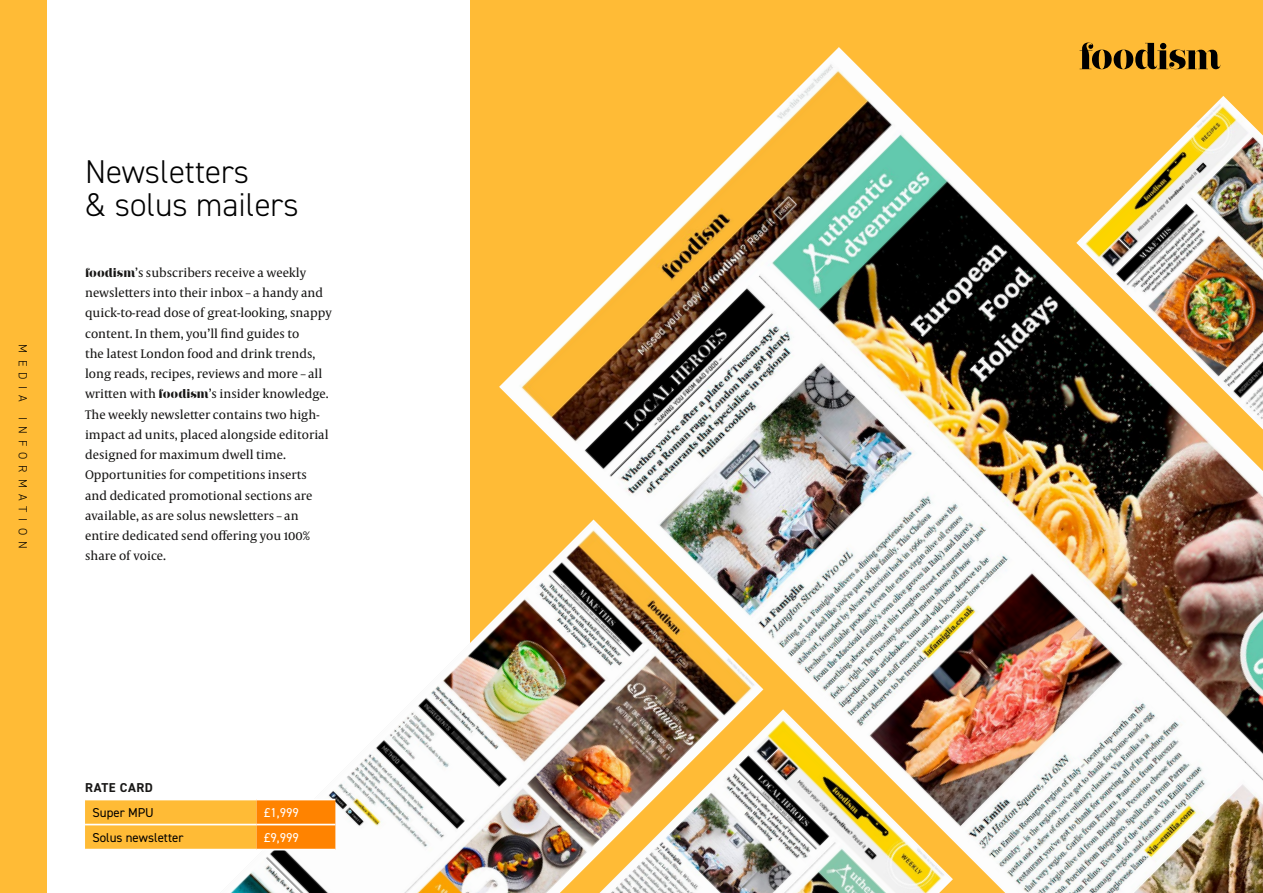
<style>
.page{position:relative;width:1263px;height:893px;background:#fff}
.page>*{position:absolute;margin:0;border:0;box-sizing:border-box;transform-origin:0 0}
.t1{font:300 33px/33px "DIN2014";color:#000}
.t2{font:12.9px "DIN2014";color:#000}
.t3{font:12.9px "DIN2014";color:#fff}
.t4{font:700 12.9px "DIN2014";letter-spacing:.04em;color:#181716}
.t5{font:12.75px/20.2px "Capitolium News 2";color:#181716}
.t6{font:300 12px "DIN2014";letter-spacing:.51em;color:#000}
.s1{font-family:"Narziss Ultrabold Drops"}
</style>
<div class="page">
<div style="left:0;top:0;width:47px;height:893px;background:#ffbb36"></div>
<div style="left:471px;top:0;width:792px;height:893px;background:#ffbb36"></div>
<svg style="left:1082px;top:43px;width:85px;height:4px"></svg>
<img style="left:230px;top:519px;width:269px;height:374px">
<img style="left:499px;top:47px;width:764px;height:846px">
<img style="left:1076px;top:96px;width:187px;height:334px">
<svg style="left:85px;top:800px;width:250px;height:49px;background:#ffab2b"></svg>
<hr style="left:85px;top:824px;width:172px;height:1px;background:#fff">
<hr style="left:257px;top:824px;width:78px;height:1px;background:#fff">
<hr style="left:85px;top:849px;width:172px;height:1px;background:#fff">
<hr style="left:257px;top:849px;width:78px;height:1px;background:#fff">
<hr style="left:85px;top:799px;width:172px;height:1px;background:#fff">
<hr style="left:257px;top:799px;width:78px;height:1px;background:#fff">
<p class="t6" style="left:30px;top:344px;width:58px;rotate:90deg">MEDIA</p>
<p class="t6" style="left:30px;top:416px;width:134px;rotate:90deg">INFORMATION</p>
<h1 class="t1" style="left:85px;top:155px;width:215px">Newsletters<br>&amp; solus mailers</h1>
<p class="t5" style="left:85px;top:262px;width:248px"><span class="s1">foodism</span>’s subscribers receive a weekly newsletters into their inbox – a handy and quick-to-read dose of great-looking, snappy content. In them, you’ll find guides to<br>the latest London food and drink trends, long reads, recipes, reviews and more – all written with <span class="s1">foodism</span>’s insider knowledge.<br>The weekly newsletter contains two high&shy;impact ad units, placed alongside editorial designed for maximum dwell time.<br>Opportunities for competitions inserts and dedicated promotional sections are available, as are solus newsletters – an entire dedicated send offering you 100% share of voice.</p>
<p class="t4" style="left:85px;top:779px;width:69px">RATE CARD</p>
<p class="t2" style="left:93px;top:804px;width:63px">Super MPU</p>
<p class="t3" style="left:264px;top:804px;width:37px">£1,999</p>
<p class="t2" style="left:93px;top:830px;width:92px">Solus newsletter</p>
<p class="t3" style="left:264px;top:830px;width:37px">£9,999</p>
</div>
